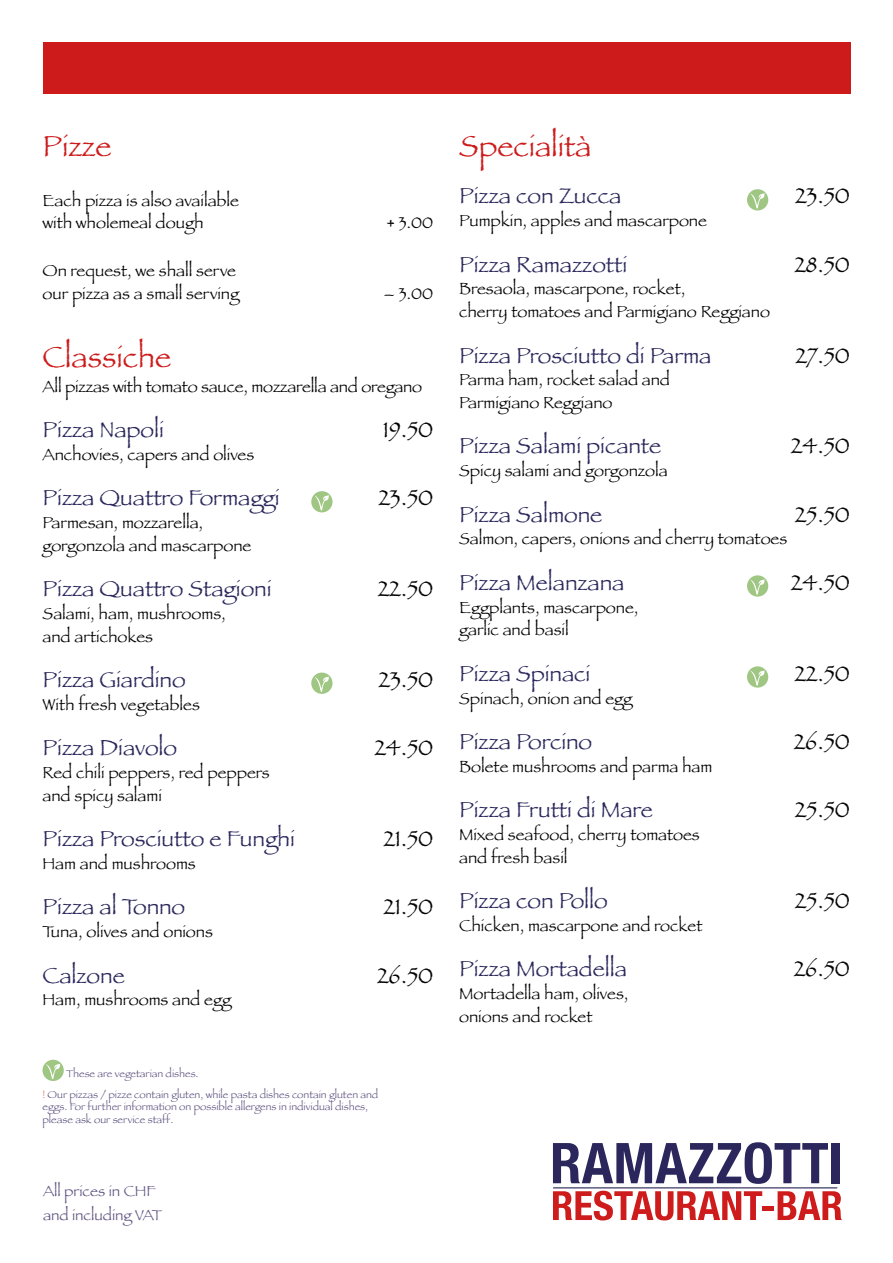
<style>
.page{position:relative;width:893px;height:1263px;background:#fff}
.page>*{position:absolute;margin:0;border:0;box-sizing:border-box;transform-origin:0 0}
.t1{font:30.3px "Papyrus";color:#cd1b1b}
.t2{font:22.65px "Papyrus";color:#2a275b}
.t3{font:22.65px "Papyrus";color:#000}
.t4{font:16.65px/22.8px "Papyrus";color:#000}
.t5{font:15.15px/24.9px "Papyrus";color:#5e5280}
.t6{font:10.5px/21.1px "Papyrus";color:#5e5280}
.s1{color:#dd684e}
</style>
<div class="page">
<svg style="left:553px;top:1143px;width:287px;height:77px"></svg>
<svg style="left:553px;top:1142px;width:275px;height:42px"></svg>
<div style="left:832px;top:1143px;width:8px;height:40px;background:#2b275c"></div>
<svg style="left:553px;top:1191px;width:209px;height:29px"></svg>
<div style="left:762px;top:1206px;width:12px;height:5px;background:#ce1b1b"></div>
<svg style="left:778px;top:1191px;width:64px;height:29px"></svg>
<hr style="left:553px;top:1187px;width:284px;height:1px;background:#2b275c">
<svg style="left:311px;top:491px;width:22px;height:21px"></svg>
<svg style="left:315px;top:495px;width:14px;height:15px"></svg>
<svg style="left:747px;top:575px;width:21px;height:22px"></svg>
<svg style="left:750px;top:579px;width:15px;height:15px"></svg>
<div style="left:747px;top:189px;width:21px;height:21px;background:#9fc783;border-radius:50%"></div>
<svg style="left:750px;top:193px;width:15px;height:15px"></svg>
<svg style="left:747px;top:666px;width:21px;height:22px"></svg>
<svg style="left:750px;top:670px;width:15px;height:15px"></svg>
<svg style="left:311px;top:672px;width:22px;height:22px"></svg>
<svg style="left:315px;top:677px;width:14px;height:15px"></svg>
<div style="left:43px;top:43px;width:808px;height:51px;background:#cd1b1b"></div>
<div style="left:43px;top:1060px;width:21px;height:21px;background:#9fc783;border-radius:50%"></div>
<svg style="left:46px;top:1064px;width:14px;height:15px"></svg>
<h1 class="t1" style="left:43px;top:128px;width:70px">Pizze</h1>
<p class="t4" style="left:43px;top:188px;width:198px">Each pizza is also available with wholemeal dough</p>
<p class="t4" style="left:43px;top:259px;width:198px">On request, we shall serve our pizza as a small serving</p>
<p class="t4" style="left:386px;top:211px;width:48px">+ 3.00</p>
<p class="t4" style="left:384px;top:282px;width:51px">– 3.00</p>
<h1 class="t1" style="left:43px;top:339px;width:130px">Classiche</h1>
<p class="t4" style="left:43px;top:375px;width:381px">All pizzas with tomato sauce, mozzarella and oregano</p>
<h2 class="t2" style="left:43px;top:416px;width:123px">Pizza Napoli</h2>
<h2 class="t3" style="left:383px;top:416px;width:52px">19.50</h2>
<p class="t4" style="left:43px;top:443px;width:213px">Anchovies, capers and olives</p>
<h2 class="t2" style="left:43px;top:484px;width:239px">Pizza Quattro Formaggi</h2>
<h2 class="t3" style="left:378px;top:484px;width:56px">23.50</h2>
<p class="t4" style="left:43px;top:511px;width:210px">Parmesan, mozzarella, gorgonzola and mascarpone</p>
<h2 class="t2" style="left:43px;top:575px;width:230px">Pizza Quattro Stagioni</h2>
<h2 class="t3" style="left:378px;top:575px;width:57px">22.50</h2>
<p class="t4" style="left:43px;top:602px;width:185px">Salami, ham, mushrooms, and artichokes</p>
<h2 class="t2" style="left:43px;top:666px;width:145px">Pizza Giardino</h2>
<h2 class="t3" style="left:378px;top:666px;width:56px">23.50</h2>
<p class="t4" style="left:43px;top:693px;width:159px">With fresh vegetables</p>
<h2 class="t2" style="left:43px;top:734px;width:136px">Pizza Diavolo</h2>
<h2 class="t3" style="left:374px;top:734px;width:61px">24.50</h2>
<p class="t4" style="left:43px;top:761px;width:228px">Red chili peppers, red peppers and spicy salami</p>
<h2 class="t2" style="left:43px;top:825px;width:254px">Pizza Prosciutto e Funghi</h2>
<h2 class="t3" style="left:384px;top:825px;width:51px">21.50</h2>
<p class="t4" style="left:43px;top:852px;width:155px">Ham and mushrooms</p>
<h2 class="t2" style="left:43px;top:893px;width:144px">Pizza al Tonno</h2>
<h2 class="t3" style="left:384px;top:893px;width:51px">21.50</h2>
<p class="t4" style="left:43px;top:920px;width:172px">Tuna, olives and onions</p>
<h2 class="t2" style="left:43px;top:961px;width:84px">Calzone</h2>
<h2 class="t3" style="left:377px;top:961px;width:58px">26.50</h2>
<p class="t4" style="left:43px;top:988px;width:190px">Ham, mushrooms and egg</p>
<p class="t6" style="left:43px;top:1062px;width:337px;text-indent:24px">These are vegetarian dishes.<br><span class="s1">!</span> Our pizzas / pizze contain gluten, while pasta dishes contain gluten and</p>
<p class="t6" style="left:43px;top:1100px;width:327px;line-height:12.6px">eggs. For further information on possible allergens in individual dishes, please ask our service staff.</p>
<p class="t5" style="left:43px;top:1178px;width:121px">All prices in CHF and including VAT</p>
<h1 class="t1" style="left:459px;top:128px;width:134px">Specialità</h1>
<h2 class="t2" style="left:459px;top:182px;width:164px">Pizza con Zucca</h2>
<h2 class="t3" style="left:795px;top:182px;width:56px">23.50</h2>
<p class="t4" style="left:459px;top:209px;width:249px">Pumpkin, apples and mascarpone</p>
<h2 class="t2" style="left:459px;top:251px;width:169px">Pizza Ramazzotti</h2>
<h2 class="t3" style="left:795px;top:251px;width:57px">28.50</h2>
<p class="t4" style="left:459px;top:277px;width:312px">Bresaola, mascarpone, rocket,<br>cherry tomatoes and Parmigiano Reggiano</p>
<h2 class="t2" style="left:459px;top:341px;width:254px">Pizza Prosciutto di Parma</h2>
<h2 class="t3" style="left:795px;top:341px;width:56px">27.50</h2>
<p class="t4" style="left:459px;top:368px;width:212px">Parma ham, rocket salad and<br>Parmigiano Reggiano</p>
<h2 class="t2" style="left:459px;top:432px;width:204px">Pizza Salami picante</h2>
<h2 class="t3" style="left:791px;top:432px;width:61px">24.50</h2>
<p class="t4" style="left:459px;top:459px;width:210px">Spicy salami and gorgonzola</p>
<h2 class="t2" style="left:459px;top:501px;width:145px">Pizza Salmone</h2>
<h2 class="t3" style="left:795px;top:501px;width:57px">25.50</h2>
<p class="t4" style="left:459px;top:527px;width:330px">Salmon, capers, onions and cherry tomatoes</p>
<h2 class="t2" style="left:459px;top:569px;width:167px">Pizza Melanzana</h2>
<h2 class="t3" style="left:791px;top:569px;width:61px">24.50</h2>
<p class="t4" style="left:459px;top:595px;width:181px">Eggplants, mascarpone, garlic and basil</p>
<h2 class="t2" style="left:459px;top:660px;width:133px">Pizza Spinaci</h2>
<h2 class="t3" style="left:794px;top:660px;width:57px">22.50</h2>
<p class="t4" style="left:459px;top:686px;width:175px">Spinach, onion and egg</p>
<h2 class="t2" style="left:459px;top:728px;width:135px">Pizza Porcino</h2>
<h2 class="t3" style="left:794px;top:728px;width:58px">26.50</h2>
<p class="t4" style="left:459px;top:754px;width:255px">Bolete mushrooms and parma ham</p>
<h2 class="t2" style="left:459px;top:796px;width:195px">Pizza Frutti di Mare</h2>
<h2 class="t3" style="left:795px;top:796px;width:57px">25.50</h2>
<p class="t4" style="left:459px;top:823px;width:242px">Mixed seafood, cherry tomatoes and fresh basil</p>
<h2 class="t2" style="left:459px;top:887px;width:150px">Pizza con Pollo</h2>
<h2 class="t3" style="left:795px;top:887px;width:57px">25.50</h2>
<p class="t4" style="left:459px;top:914px;width:245px">Chicken, mascarpone and rocket</p>
<h2 class="t2" style="left:459px;top:955px;width:169px">Pizza Mortadella</h2>
<h2 class="t3" style="left:794px;top:955px;width:58px">26.50</h2>
<p class="t4" style="left:459px;top:982px;width:171px">Mortadella ham, olives, onions and rocket</p>
</div>
